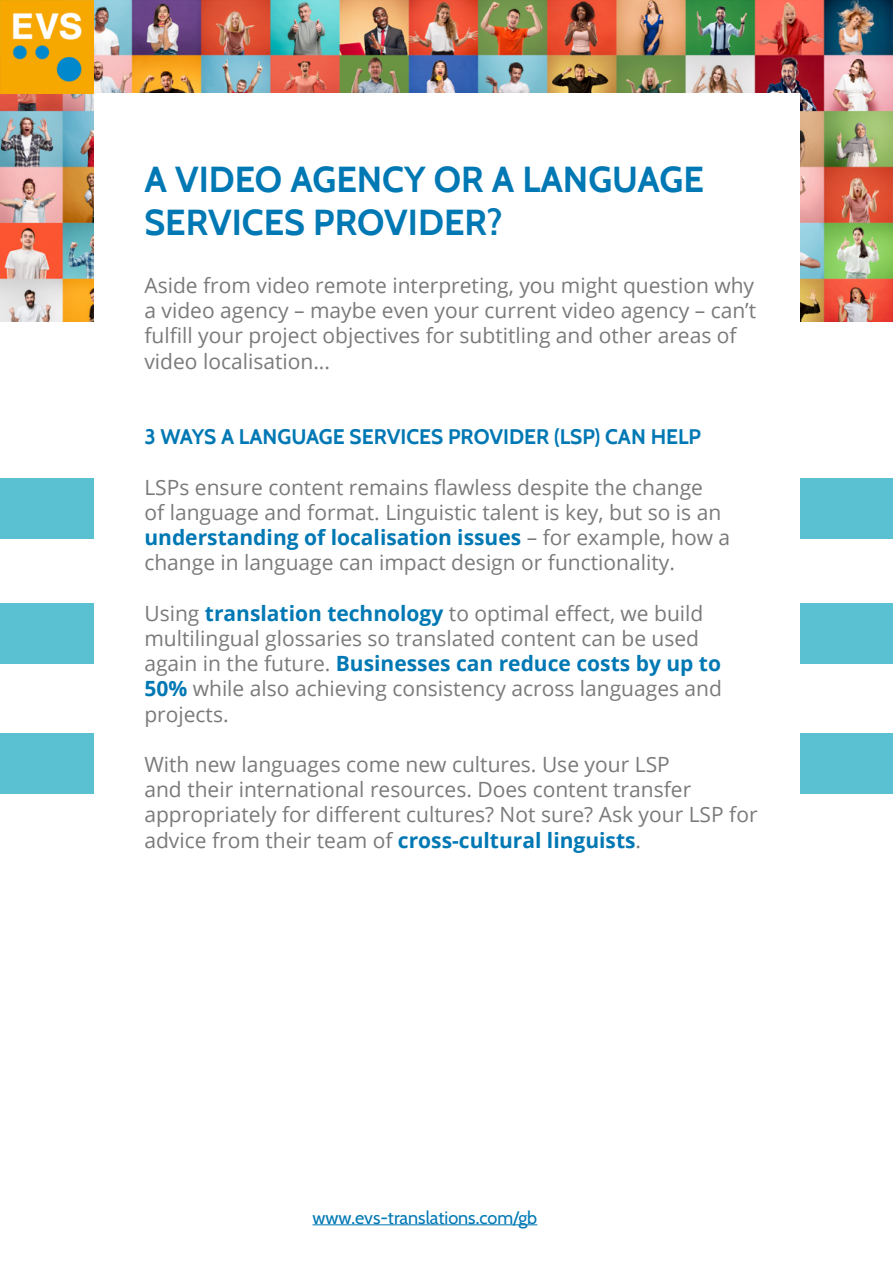
<style>
.page{position:relative;width:893px;height:1263px;background:#fff}
.page>*{position:absolute;margin:0;border:0;box-sizing:border-box;transform-origin:0 0}
.t1{font:700 36px/43.2px "Cabin";color:#0078b4}
.t2{font:21px/25.2px "Open Sans";color:#7a7a7a}
.t3{font:700 21px "Cabin";color:#0078b4}
.t4{font:18px "Cabin";color:#0078b4}
.s1{font-weight:700;color:#0078b4}
</style>
<div class="page">
<img style="left:0;top:0;width:893px;height:321px">
<img style="left:0;top:0;width:94px;height:94px">
<div style="left:0;top:733px;width:893px;height:60px;background:#5ac1d2"></div>
<div style="left:0;top:603px;width:893px;height:61px;background:#5ac1d2"></div>
<div style="left:0;top:478px;width:893px;height:60px;background:#5ac1d2"></div>
<div style="left:94px;top:94px;width:705px;height:1075px;background:#fff"></div>
<hr style="left:313px;top:1224px;width:224px;height:1px;background:#0078b4">
<h1 class="t1" style="left:144px;top:158px;width:561px">A VIDEO AGENCY OR A LANGUAGE<br>SERVICES PROVIDER?</h1>
<p class="t2" style="left:144px;top:272px;width:613px">Aside from video remote interpreting, you might question why a video agency – maybe even your current video agency – can’t fulfill your project objectives for subtitling and other areas of video localisation...</p>
<p class="t3" style="left:144px;top:424px;width:558px">3 WAYS A LANGUAGE SERVICES PROVIDER (LSP) CAN HELP</p>
<p class="t2" style="left:144px;top:474px;width:587px">LSPs ensure content remains flawless despite the change<br>of language and format. Linguistic talent is key, but so is an <span class="s1">understanding of localisation issues</span> – for example, how a change in language can impact design or functionality.</p>
<p class="t2" style="left:144px;top:600px;width:579px">Using <span class="s1">translation technology</span> to optimal effect, we build multilingual glossaries so translated content can be used again in the future. <span class="s1">Businesses can reduce costs by up to 50%</span> while also achieving consistency across languages and projects.</p>
<p class="t2" style="left:144px;top:751px;width:615px">With new languages come new cultures. Use your LSP<br>and their international resources. Does content transfer appropriately for different cultures? Not sure? Ask your LSP for advice from their team of <span class="s1">cross-cultural linguists</span>.</p>
<p class="t4" style="left:313px;top:1203px;width:226px">www.evs-translations.com/gb</p>
</div>
